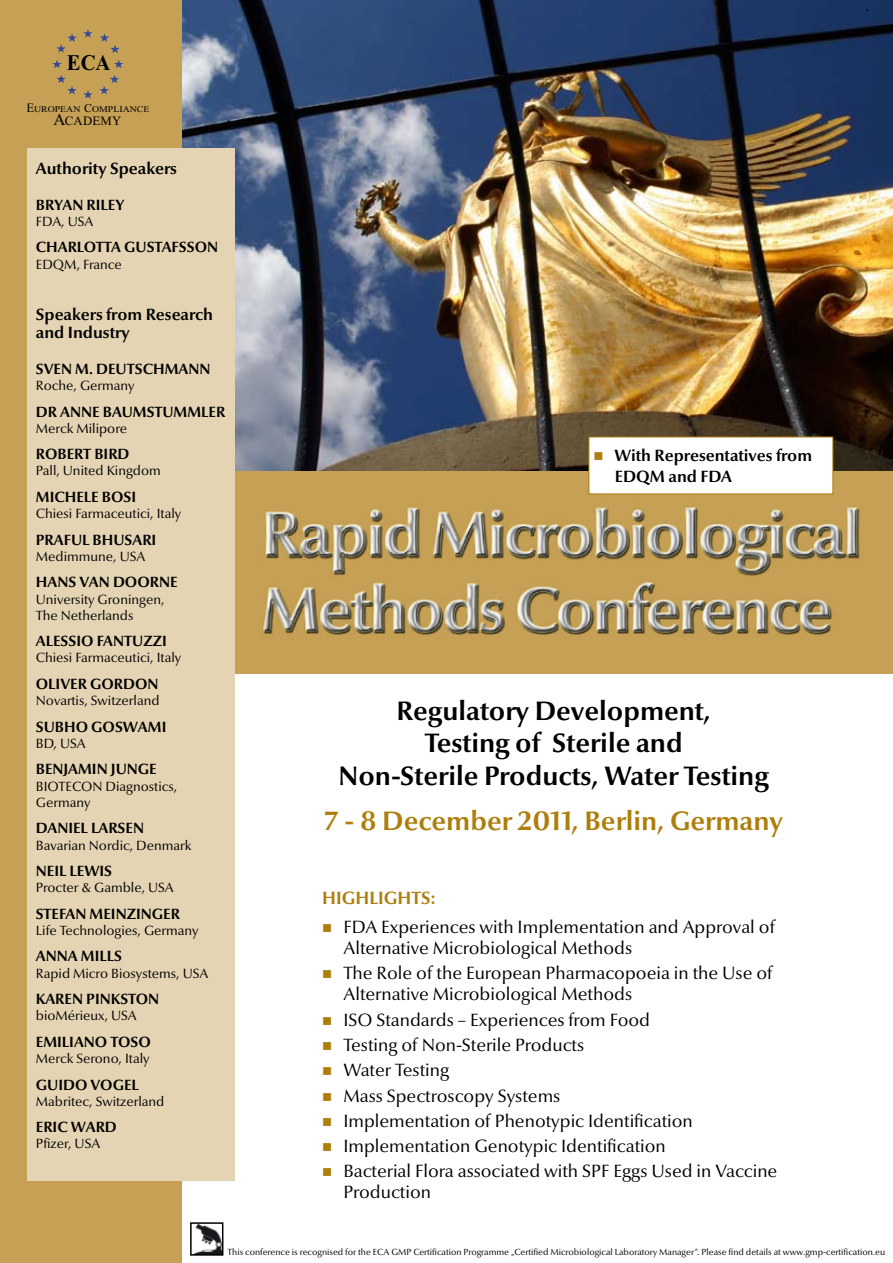
<style>
.page{position:relative;width:893px;height:1263px;background:#fff}
.page>*{position:absolute;margin:0;border:0;box-sizing:border-box;transform-origin:0 0}
.t1{font:700 27px/32.4px "Optima Nova LT";color:#000;text-align:center}
.t2{font:700 27px "Optima Nova LT";color:#ad7e0b}
.t3{font:700 22.2px "Times New Roman";color:#000;scale:.93 1}
.t4{font:18px/25.2px "Optima Nova LT";color:#000}
.t5{font:700 18px "Optima Nova LT";color:#ad7e0b}
.t6{font:700 16.5px/18px "Optima Nova LT";color:#000}
.t7{font:700 15px "Optima Nova LT";color:#000}
.t8{font:13.5px/16.2px "Optima Nova LT";color:#000}
.t9{font:12.75px "Times New Roman";letter-spacing:.015em;color:#000}
.t10{font:9px "Optima Nova LT";color:#000}
.t11{font:8.7px "Times New Roman";color:#000;scale:1.13 1}
.s1{font-size:12.75px}
.s2{font-size:11.85px}
.s3{font-size:16.65px}
</style>
<div class="page">
<img style="left:181px;top:0;width:712px;height:471px">
<div style="left:0;top:0;width:181px;height:1263px;background:#c5a055"></div>
<div style="left:180px;top:471px;width:713px;height:202px;background:#c5a055"></div>
<svg style="left:52px;top:60px;width:10px;height:8px"></svg>
<svg style="left:57px;top:75px;width:20px;height:19px"></svg>
<svg style="left:83px;top:90px;width:10px;height:9px"></svg>
<svg style="left:100px;top:75px;width:19px;height:19px"></svg>
<svg style="left:114px;top:60px;width:9px;height:8px"></svg>
<svg style="left:100px;top:33px;width:20px;height:20px"></svg>
<svg style="left:83px;top:29px;width:10px;height:9px"></svg>
<svg style="left:56px;top:34px;width:21px;height:19px"></svg>
<div style="left:27px;top:149px;width:208px;height:1031px;background:#e5d4b3"></div>
<svg style="left:865px;top:8px;width:4px;height:4px"></svg>
<div style="left:589px;top:437px;width:244px;height:57px;background:#fff"></div>
<img style="left:263px;top:486px;width:597px;height:149px">
<img style="left:194px;top:1225px;width:26px;height:28px">
<div style="left:190px;top:1222px;width:33px;height:34px;border:2px solid #000"></div>
<p class="t3" style="left:67px;top:47px;width:48px">ECA</p>
<p class="t11" style="left:26px;top:103px;width:110px"><span class="s1">E</span>UROPEAN <span class="s2">C</span>OMPLIANCE</p>
<p class="t9" style="left:54px;top:113px;width:69px"><span class="s3">A</span>CADEMY</p>
<p class="t6" style="left:36px;top:159px;width:143px">AUTHORITY SPEAKERS</p>
<p class="t7" style="left:36px;top:196px;width:90px">BRYAN RILEY</p>
<p class="t8" style="left:36px;top:213px;width:59px">FDA, USA</p>
<p class="t7" style="left:36px;top:239px;width:184px">CHARLOTTA GUSTAFSSON</p>
<p class="t8" style="left:36px;top:256px;width:88px">EDQM, France</p>
<p class="t6" style="left:36px;top:305px;width:179px">SPEAKERS FROM RESEARCH<br>AND I NDUSTRY</p>
<p class="t7" style="left:36px;top:360px;width:176px">SVEN M. DEUTSCHMANN</p>
<p class="t8" style="left:36px;top:378px;width:100px">Roche, Germany</p>
<p class="t7" style="left:36px;top:403px;width:191px">DR ANNE BAUMSTUMMLER</p>
<p class="t8" style="left:36px;top:420px;width:93px">Merck Milipore</p>
<p class="t7" style="left:36px;top:445px;width:92px">ROBERT BIRD</p>
<p class="t8" style="left:36px;top:463px;width:126px">Pall, United Kingdom</p>
<p class="t7" style="left:36px;top:488px;width:102px">MICHELE BOSI</p>
<p class="t8" style="left:36px;top:506px;width:147px">Chiesi Farmaceutici, Italy</p>
<p class="t7" style="left:36px;top:531px;width:122px">PRAFUL BHUSARI</p>
<p class="t8" style="left:36px;top:548px;width:111px">Medimmune, USA</p>
<p class="t7" style="left:36px;top:574px;width:143px">HANS VAN DOORNE</p>
<p class="t8" style="left:36px;top:591px;width:130px">University Groningen,<br>The Netherlands</p>
<p class="t7" style="left:36px;top:632px;width:132px">ALESS IO FANTUZZI</p>
<p class="t8" style="left:36px;top:650px;width:147px">Chiesi Farmaceutici, Italy</p>
<p class="t7" style="left:36px;top:675px;width:124px">OLIVER GORDON</p>
<p class="t8" style="left:36px;top:693px;width:125px">Novartis, Switzerland</p>
<p class="t7" style="left:36px;top:718px;width:132px">SUBHO GOSWAMI</p>
<p class="t8" style="left:36px;top:735px;width:51px">BD, USA</p>
<p class="t7" style="left:36px;top:761px;width:122px">BENJAMIN JUNGE</p>
<p class="t8" style="left:36px;top:778px;width:143px">BIOTECON Diagnostics,<br>Germany</p>
<p class="t7" style="left:36px;top:819px;width:110px">DANIEL LARSEN</p>
<p class="t8" style="left:36px;top:837px;width:157px">Bavarian Nordic, Denmark</p>
<p class="t7" style="left:36px;top:862px;width:76px">NEIL LEWIS</p>
<p class="t8" style="left:36px;top:880px;width:139px">Procter &amp; Gamble, USA</p>
<p class="t7" style="left:36px;top:905px;width:146px">STEFAN MEINZINGER</p>
<p class="t8" style="left:36px;top:922px;width:164px">Life Technologies, Germany</p>
<p class="t7" style="left:36px;top:948px;width:86px">ANNA MILLS</p>
<p class="t8" style="left:36px;top:965px;width:174px">Rapid Micro Biosystems, USA</p>
<p class="t7" style="left:36px;top:990px;width:125px">KAREN PINKSTON</p>
<p class="t8" style="left:36px;top:1008px;width:102px">bioMérieux, USA</p>
<p class="t7" style="left:36px;top:1033px;width:117px">EM ILIANO TOSO</p>
<p class="t8" style="left:36px;top:1051px;width:115px">Merck Serono, Italy</p>
<p class="t7" style="left:36px;top:1076px;width:104px">GUIDO VOGEL</p>
<p class="t8" style="left:36px;top:1093px;width:130px">Mabritec, Switzerland</p>
<p class="t7" style="left:36px;top:1118px;width:80px">ERIC WARD</p>
<p class="t8" style="left:36px;top:1136px;width:66px">Pfizer, USA</p>
<p class="t6" style="left:614px;top:445px;width:199px;line-height:21px">WITH REPRESENTATIVES FROM<br>EDQM AND FDA</p>
<h1 class="t1" style="left:339px;top:695px;width:432px">REGULATORY DEVELOPMENT,<br>TESTING OF STERILE AND<br>NON-STERILE PRODUCTS, WATER TESTING</h1>
<h1 class="t2" style="left:324px;top:805px;width:460px">7 - 8 DECEMBER 2011, BERLIN, GERMANY</h1>
<p class="t5" style="left:322px;top:887px;width:115px">HIGHLIGHTS:</p>
<p class="t4" style="left:343px;top:917px;width:433px;line-height:21px">FDA Experiences with Implementation and Approval of<br>Alternative Microbiological Methods</p>
<p class="t4" style="left:343px;top:963px;width:430px;line-height:21px">The Role of the European Pharmacopoeia in the Use of<br>Alternative Microbiological Methods</p>
<p class="t4" style="left:343px;top:1007px;width:435px">ISO Standards – Experiences from Food<br>Testing of Non-Sterile Products<br>Water Testing<br>Mass Spectroscopy Systems<br>Implementation of Phenotypic Identification Implementation Genotypic Identification<br>Bacterial Flora associated with SPF Eggs Used in Vaccine</p>
<p class="t4" style="left:344px;top:1180px;width:89px">Production</p>
<p class="t10" style="left:228px;top:1247px;width:659px">This conference is recognised for the ECA GMP Certification Programme „Certified Microbiological Laboratory Manager“. Please find details at www.gmp-certification.eu</p>
</div>
